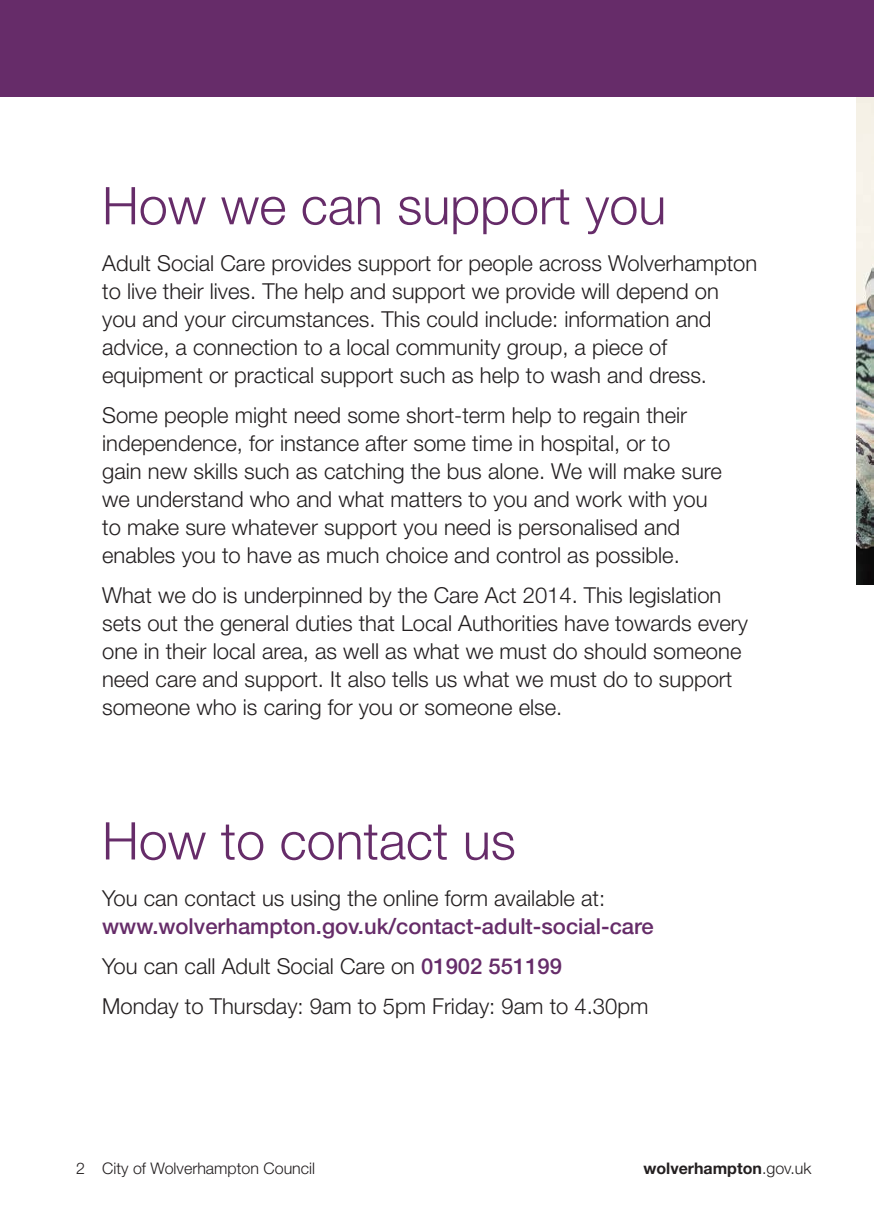
<style>
.page{position:relative;width:874px;height:1225px;background:#fff}
.page>*{position:absolute;margin:0;border:0;box-sizing:border-box;transform-origin:0 0}
.t1{font:300 52px "Helvetica Neue LT Std";color:#662c69}
.t2{font:300 22px/28px "Helvetica Neue LT Std";color:#231f20}
.t3{font:500 22px/28px "Helvetica Neue LT Std";color:#662c69}
.t4{font:300 16px "Helvetica Neue LT Std";color:#231f20}
.t5{font:700 16px "Helvetica Neue LT Std";color:#231f20}
.s1{font-weight:300;color:#231f20}
.s2{font-weight:500;color:#662c69}
.s3{font-weight:300}
</style>
<div class="page">
<img style="left:856px;top:96px;width:17px;height:488px">
<div style="left:0;top:0;width:873px;height:96px;background:#662c69"></div>
<p class="t1" style="left:102px;top:187px;width:565px">How we can support you</p>
<p class="t2" style="left:102px;top:251px;width:656px">Adult Social Care provides support for people across Wolverhampton to live their lives. The help and support we provide will depend on you and your circumstances. This could include: information and advice, a connection to a local community group, a piece of equipment or practical support such as help to wash and dress.</p>
<p class="t2" style="left:102px;top:403px;width:620px">Some people might need some short-term help to regain their independence, for instance after some time in hospital, or to<br>gain new skills such as catching the bus alone. We will make sure we understand who and what matters to you and work with you to make sure whatever support you need is personalised and enables you to have as much choice and control as possible.</p>
<p class="t2" style="left:102px;top:583px;width:647px">What we do is underpinned by the Care Act 2014. This legislation sets out the general duties that Local Authorities have towards every one in their local area, as well as what we must do should someone need care and support. It also tells us what we must do to support someone who is caring for you or someone else.</p>
<p class="t1" style="left:102px;top:822px;width:415px">How to contact us</p>
<p class="t3" style="left:102px;top:886px;width:553px"><span class="s1">You can contact us using the online form available at: </span>www.wolverhampton.gov.uk/contact-adult-social-care</p>
<p class="t2" style="left:102px;top:954px;width:461px">You can call Adult Social Care on <span class="s2">01902 551199</span></p>
<p class="t2" style="left:102px;top:994px;width:547px">Monday to Thursday: 9am to 5pm Friday: 9am to 4.30pm</p>
<p class="t4" style="left:76px;top:1162px;width:10px">2</p>
<p class="t4" style="left:102px;top:1162px;width:214px">City of Wolverhampton Council</p>
<p class="t5" style="left:643px;top:1159px;width:169px">wolverhampton<span class="s3">.gov.uk</span></p>
</div>
